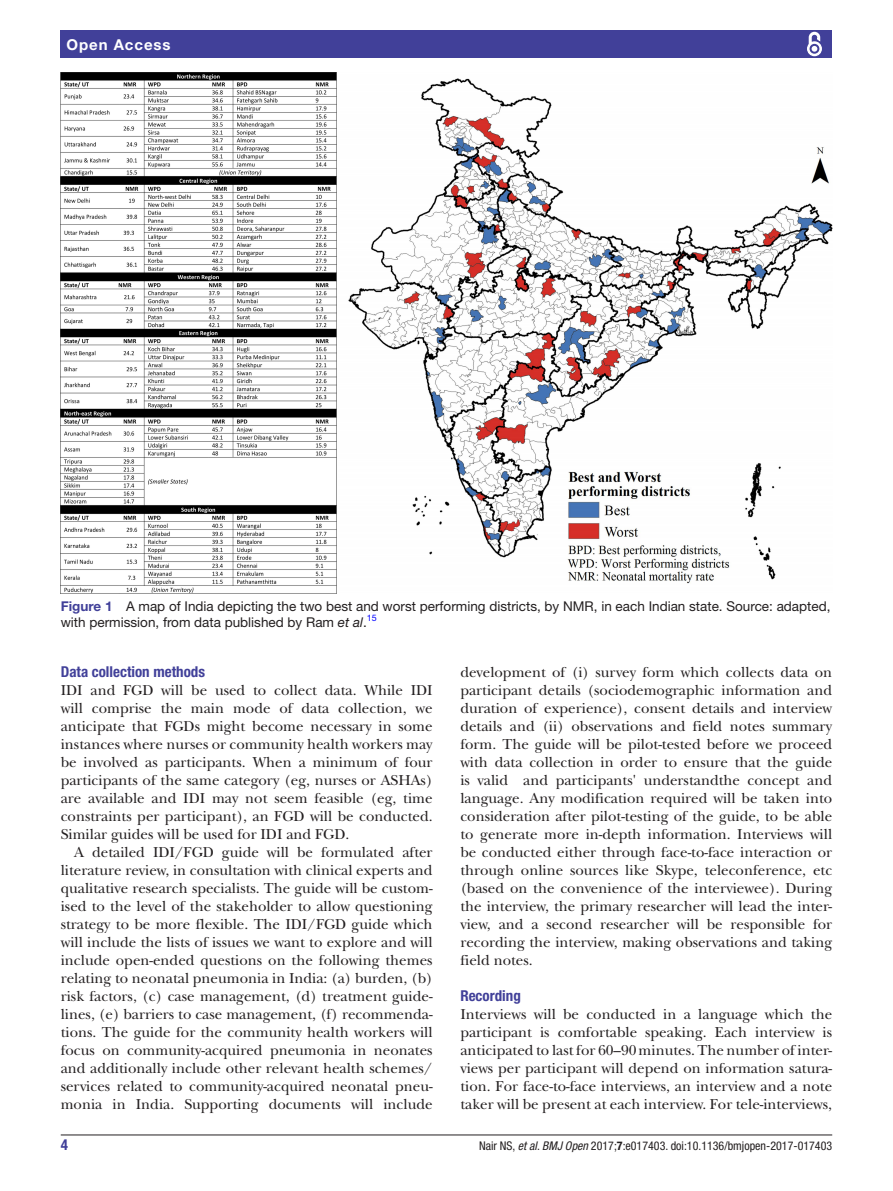
<style>
.page{position:relative;width:893px;height:1191px;background:#fff}
.page>*{position:absolute;margin:0;border:0;box-sizing:border-box;transform-origin:0 0}
.t1{font:15px/18px "New Baskerville";color:#231f20;text-align:justify}
.t2{font:700 condensed 15px "Helvetica Neue LT Std";color:#414099}
.t3{font:700 15px "Helvetica Neue LT Std";letter-spacing:.065em;color:#fff}
.t4{font:13.5px/16.2px "Helvetica Neue LT Std";color:#231f20}
.t5{font:condensed 12px "Helvetica Neue LT Std";color:#231f20}
.s1{font-weight:700;color:#414099}
.s2{font-style:italic}
.s3{font-weight:700}
</style>
<div class="page">
<hr style="left:61px;top:1134px;width:771px;height:1px;background:#231f20">
<div style="left:61px;top:31px;width:771px;height:27px;background:#414099"></div>
<svg style="left:807px;top:31px;width:15px;height:26px"></svg>
<img style="left:61px;top:73px;width:771px;height:520px">
<p class="t3" style="left:66px;top:35px;width:106px">Open Access</p>
<p class="t4" style="left:61px;top:598px;width:771px"><span class="s1">Figure 1</span> A map of India depicting the two best and worst performing districts, by NMR, in each Indian state. Source: adapted, with permission, from data published by Ram <span class="s2">et al</span>.<sup>15</sup></p>
<p class="t2" style="left:61px;top:663px;width:146px">Data collection methods</p>
<p class="t1" style="left:61px;top:681px;width:373px">IDI and FGD will be used to collect data. While IDI will comprise the main mode of data collection, we anticipate that FGDs might become necessary in some instances where nurses or community health workers may be involved as participants. When a minimum of four participants of the same category (eg, nurses or ASHAs) are available and IDI may not seem feasible (eg, time constraints per participant), an FGD will be conducted.<br>Similar guides will be used for IDI and FGD.</p>
<p class="t1" style="left:61px;top:843px;width:373px;text-indent:14px">A detailed IDI/FGD guide will be formulated after literature review, in consultation with clinical experts and qualitative research specialists. The guide will be custom&shy;ised to the level of the stakeholder to allow questioning strategy to be more flexible. The IDI/FGD guide which will include the lists of issues we want to explore and will include open-ended questions on the following themes relating to neonatal pneumonia in India: (a) burden, (b) risk factors, (c) case management, (d) treatment guide&shy;lines, (e) barriers to case management, (f) recommenda&shy;tions. The guide for the community health workers will focus on community-acquired pneumonia in neonates and additionally include other relevant health schemes/ services related to community-acquired neonatal pneu&shy;monia in India. Supporting documents will include</p>
<p class="t1" style="left:460px;top:663px;width:373px">development of (i) survey form which collects data on participant details (sociodemographic information and duration of experience), consent details and interview details and (ii) observations and field notes summary form. The guide will be pilot-tested before we proceed with data collection in order to ensure that the guide is valid and participants' understandthe concept and language. Any modification required will be taken into consideration after pilot-testing of the guide, to be able to generate more in-depth information. Interviews will be conducted either through face-to-face interaction or through online sources like Skype, teleconference, etc (based on the convenience of the interviewee). During the interview, the primary researcher will lead the inter&shy;view, and a second researcher will be responsible for recording the interview, making observations and taking field notes.</p>
<p class="t2" style="left:460px;top:987px;width:62px">Recording</p>
<p class="t1" style="left:460px;top:1005px;width:373px">Interviews will be conducted in a language which the participant is comfortable speaking. Each interview is anticipated to last for 60–90minutes. The number of inter&shy;views per participant will depend on information satura&shy;tion. For face-to-face interviews, an interview and a note taker will be present at each interview. For tele-interviews,</p>
<p class="t2" style="left:61px;top:1135px;width:9px">4</p>
<p class="t5" style="left:479px;top:1138px;width:355px">Nair NS, <span class="s2">et al</span>. <span class="s2">BMJ Open</span> 2017;<span class="s3">7</span>:e017403. doi:10.1136/bmjopen-2017-017403</p>
</div>
